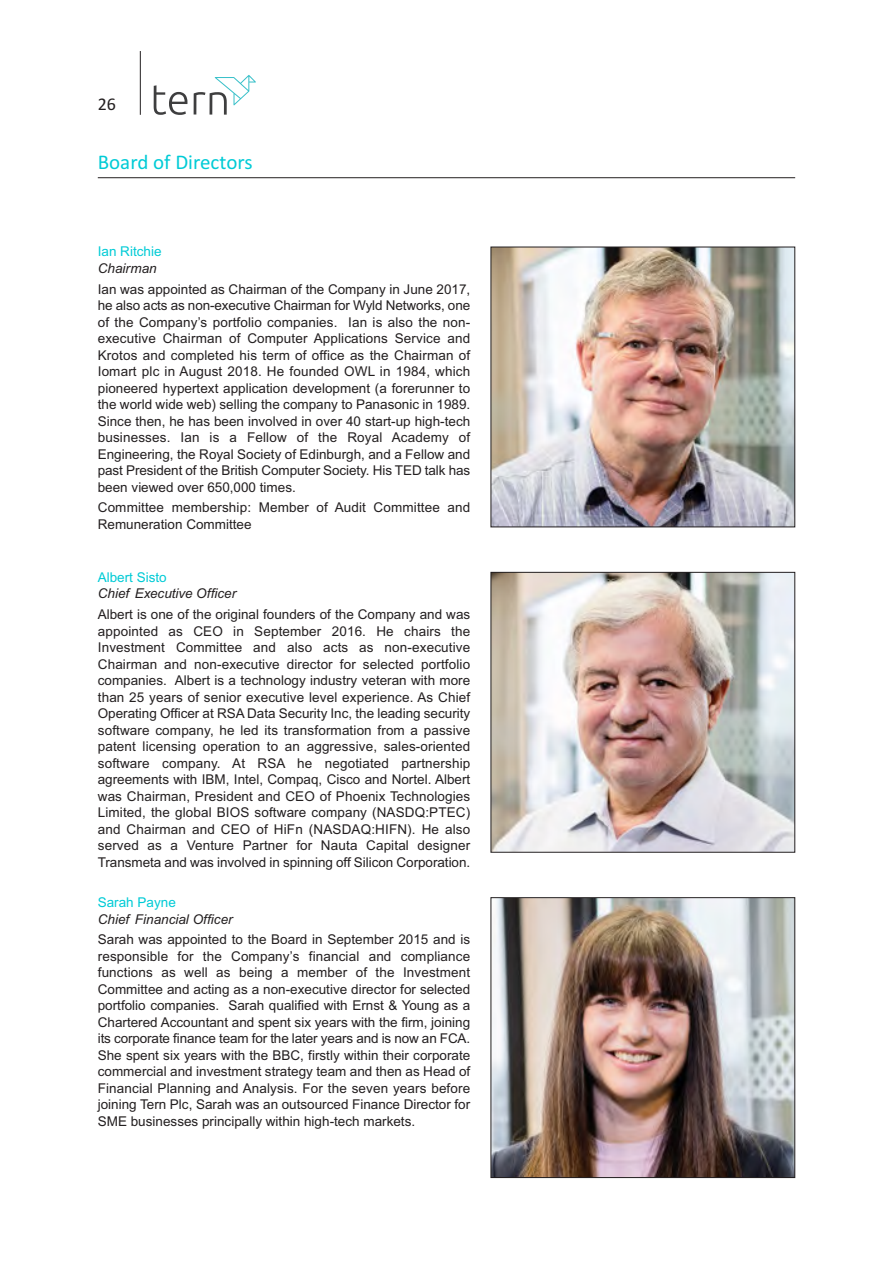
<style>
.page{position:relative;width:893px;height:1263px;background:#fff}
.page>*{position:absolute;margin:0;border:0;box-sizing:border-box;transform-origin:0 0}
.t1{font:21px "Calibri";color:#00cbd6}
.t2{font:18px "Calibri";color:#231f20}
.t3{font:13.5px/16.5px "Arial";color:#231f20;text-align:justify}
.t4{font:italic 13.5px "Arial";color:#231f20}
.t5{font:13.5px "Arial";color:#00cbd6}
</style>
<div class="page">
<hr style="left:140px;top:51px;width:1px;height:64px;background:#231f20">
<svg style="left:154px;top:85px;width:33px;height:30px"></svg>
<svg style="left:194px;top:75px;width:62px;height:40px"></svg>
<hr style="left:98px;top:177px;width:697px;height:1px;background:#231f20">
<img style="left:493px;top:574px;width:300px;height:277px">
<div style="left:491px;top:572px;width:304px;height:281px;border:1px solid #231f20"></div>
<img style="left:493px;top:899px;width:300px;height:277px">
<div style="left:491px;top:897px;width:304px;height:281px;border:1px solid #231f20"></div>
<img style="left:493px;top:249px;width:300px;height:276px">
<div style="left:491px;top:247px;width:304px;height:280px;border:1px solid #231f20"></div>
<p class="t2" style="left:98px;top:94px;width:20px">26</p>
<p class="t1" style="left:98px;top:149px;width:156px">Board of Directors</p>
<p class="t5" style="left:98px;top:247px;width:65px">Ian Ritchie</p>
<p class="t4" style="left:98px;top:263px;width:60px">Chairman</p>
<p class="t3" style="left:98px;top:282px;width:374px">Ian was appointed as Chairman of the Company in June 2017, he also acts as non-executive Chairman for Wyld Networks, one of the Company’s portfolio companies. Ian is also the non&shy;executive Chairman of Computer Applications Service and Krotos and completed his term of office as the Chairman of Iomart plc in August 2018. He founded OWL in 1984, which pioneered hypertext application development (a forerunner to the world wide web) selling the company to Panasonic in 1989.<br>Since then, he has been involved in over 40 start-up high-tech businesses. Ian is a Fellow of the Royal Academy of Engineering, the Royal Society of Edinburgh, and a Fellow and past President of the British Computer Society. His TED talk has been viewed over 650,000 times.</p>
<p class="t3" style="left:98px;top:501px;width:374px">Committee membership: Member of Audit Committee and<br>Remuneration Committee</p>
<p class="t5" style="left:98px;top:572px;width:71px">Albert Sisto</p>
<p class="t4" style="left:98px;top:589px;width:140px">Chief Executive Officer</p>
<p class="t3" style="left:98px;top:607px;width:374px">Albert is one of the original founders of the Company and was appointed as CEO in September 2016. He chairs the Investment Committee and also acts as non-executive Chairman and non-executive director for selected portfolio companies. Albert is a technology industry veteran with more than 25 years of senior executive level experience. As Chief Operating Officer at RSA Data Security Inc, the leading security software company, he led its transformation from a passive patent licensing operation to an aggressive, sales-oriented software company. At RSA he negotiated partnership agreements with IBM, Intel, Compaq, Cisco and Nortel. Albert was Chairman, President and CEO of Phoenix Technologies Limited, the global BIOS software company (NASDQ:PTEC) and Chairman and CEO of HiFn (NASDAQ:HIFN). He also served as a Venture Partner for Nauta Capital designer Transmeta and was involved in spinning off Silicon Corporation.</p>
<p class="t5" style="left:98px;top:897px;width:80px">Sarah Payne</p>
<p class="t4" style="left:98px;top:914px;width:136px">Chief Financial Officer</p>
<p class="t3" style="left:98px;top:933px;width:374px">Sarah was appointed to the Board in September 2015 and is responsible for the Company’s financial and compliance functions as well as being a member of the Investment Committee and acting as a non-executive director for selected portfolio companies. Sarah qualified with Ernst &amp; Young as a Chartered Accountant and spent six years with the firm, joining its corporate finance team for the later years and is now an FCA.<br>She spent six years with the BBC, firstly within their corporate commercial and investment strategy team and then as Head of Financial Planning and Analysis. For the seven years before joining Tern Plc, Sarah was an outsourced Finance Director for SME businesses principally within high-tech markets.</p>
</div>
